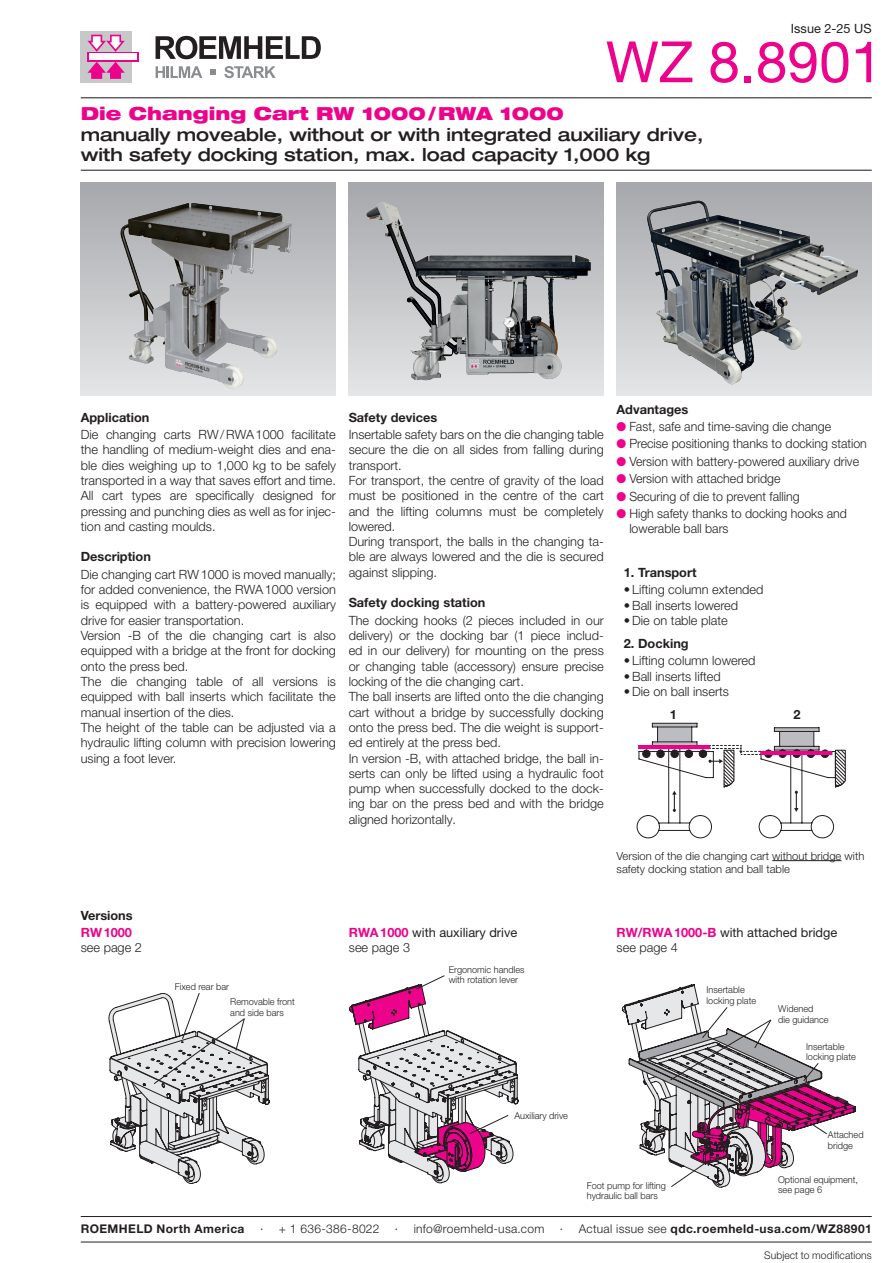
<style>
.page{position:relative;width:893px;height:1263px;background:#fff}
.page>*{position:absolute;margin:0;border:0;box-sizing:border-box;transform-origin:0 0}
.t1{font:57px "Helvetica Neue LT Pro";color:#ed028c}
.t2{font:500 expanded 18px/20.2px "Helvetica Neue LT Pro";color:#231f20}
.t3{font:900 expanded 18px "Helvetica Neue LT Pro";color:#ed028c}
.t4{font:300 12.75px/15.3px "Helvetica Neue LT Pro";color:#231f20}
.t5{font:700 12.75px "Helvetica Neue LT Pro";color:#231f20}
.t6{font:12.75px/15.3px "Helvetica Neue LT Pro";color:#231f20}
.t7{font:700 12.75px "Helvetica Neue LT Pro";color:#ed028c}
.t8{font:700 12px "Helvetica Neue LT Pro";letter-spacing:.035em;color:#231f20}
.t9{font:300 12px "Helvetica Neue LT Pro";letter-spacing:.025em;color:#231f20}
.t10{font:300 11.25px/13.5px "Helvetica Neue LT Pro";color:#231f20}
.t11{font:300 10.5px "Helvetica Neue LT Pro";letter-spacing:.01em;color:#231f20}
.t12{font:300 9.45px/10.5px "Helvetica Neue LT Pro";color:#231f20}
.s1{color:#ed028c}
.s2{font-weight:700;color:#ed028c}
.s3{font-weight:300}
</style>
<div class="page">
<hr style="left:81px;top:170px;width:791px;height:1px;background:#231f20">
<hr style="left:81px;top:97px;width:791px;height:1px;background:#231f20">
<div style="left:81px;top:31px;width:51px;height:52px;background:#c7c8ca"></div>
<svg style="left:87px;top:52px;width:52px;height:9px"></svg>
<div style="left:89px;top:54px;width:48px;height:6px;background:#fff"></div>
<svg style="left:87px;top:35px;width:38px;height:17px"></svg>
<svg style="left:87px;top:62px;width:38px;height:17px"></svg>
<svg style="left:156px;top:36px;width:165px;height:23px"></svg>
<svg style="left:156px;top:66px;width:46px;height:12px"></svg>
<svg style="left:224px;top:66px;width:52px;height:12px"></svg>
<svg style="left:210px;top:69px;width:6px;height:6px"></svg>
<div style="left:617px;top:183px;width:255px;height:212px;background:linear-gradient(to bottom,#a7a8ac,#e4e5e6)"></div>
<div style="left:81px;top:183px;width:255px;height:212px;background:linear-gradient(to bottom,#a7a8ac,#e4e5e6)"></div>
<div style="left:349px;top:183px;width:255px;height:212px;background:linear-gradient(to bottom,#a7a8ac,#e4e5e6)"></div>
<img style="left:116px;top:183px;width:179px;height:211px">
<img style="left:629px;top:183px;width:240px;height:208px">
<img style="left:354px;top:185px;width:250px;height:210px">
<svg style="left:637px;top:723px;width:209px;height:115px"></svg>
<svg style="left:622px;top:984px;width:234px;height:204px"></svg>
<svg style="left:349px;top:975px;width:170px;height:208px"></svg>
<svg style="left:108px;top:993px;width:162px;height:191px"></svg>
<hr style="left:772px;top:860px;width:69px;height:1px;background:#231f20">
<hr style="left:81px;top:1242px;width:791px;height:1px;background:#231f20">
<hr style="left:81px;top:1216px;width:791px;height:1px;background:#231f20">
<p class="t6" style="left:791px;top:20px;width:82px">Issue 2-25 US</p>
<h1 class="t1" style="left:606px;top:27px;width:278px">WZ 8.8901</h1>
<h2 class="t3" style="left:81px;top:102px;width:485px">Die Changing Cart RW 1000/RWA 1000</h2>
<h2 class="t2" style="left:81px;top:123px;width:624px">manually moveable, without or with integrated auxiliary drive, with safety docking station, max. load capacity 1,000 kg</h2>
<p class="t5" style="left:617px;top:401px;width:73px">Advantages</p>
<p class="t4" style="left:617px;top:418px;width:216px"><span class="s1">●</span> Fast, safe and time-saving die change</p>
<p class="t4" style="left:617px;top:436px;width:252px"><span class="s1">●</span> Precise positioning thanks to docking station</p>
<p class="t4" style="left:617px;top:453px;width:244px"><span class="s1">●</span> Version with battery-powered auxiliary drive</p>
<p class="t4" style="left:617px;top:471px;width:165px"><span class="s1">●</span> Version with attached bridge</p>
<p class="t4" style="left:617px;top:488px;width:184px"><span class="s1">●</span> Securing of die to prevent falling</p>
<p class="t4" style="left:629px;top:506px;width:219px;text-indent:-13px"><span class="s1">●</span> High safety thanks to docking hooks and lowerable ball bars</p>
<p class="t5" style="left:349px;top:409px;width:90px">Safety devices</p>
<p class="t4" style="left:349px;top:427px;width:257px">Insertable safety bars on the die changing table secure the die on all sides from falling during transport.<br>For transport, the centre of gravity of the load must be positioned in the centre of the cart and the lifting columns must be completely lowered.<br>During transport, the balls in the changing ta&shy;ble are always lowered and the die is secured against slipping.</p>
<p class="t5" style="left:349px;top:595px;width:138px">Safety docking station</p>
<p class="t4" style="left:349px;top:612px;width:257px">The docking hooks (2 pieces included in our delivery) or the docking bar (1 piece includ&shy;ed in our delivery) for mounting on the press or changing table (accessory) ensure precise locking of the die changing cart.<br>The ball inserts are lifted onto the die changing cart without a bridge by successfully docking onto the press bed. The die weight is support&shy;ed entirely at the press bed.<br>In version -B, with attached bridge, the ball in&shy;serts can only be lifted using a hydraulic foot pump when successfully docked to the dock&shy;ing bar on the press bed and with the bridge aligned horizontally.</p>
<p class="t5" style="left:81px;top:409px;width:70px">Application</p>
<p class="t4" style="left:81px;top:427px;width:257px;text-align:justify">Die changing carts RW/RWA1000 facilitate the handling of medium-weight dies and ena&shy;ble dies weighing up to 1,000 kg to be safely transported in a way that saves effort and time.<br>All cart types are specifically designed for pressing and punching dies as well as for injec&shy;tion and casting moulds.</p>
<p class="t5" style="left:81px;top:549px;width:72px">Description</p>
<p class="t4" style="left:81px;top:566px;width:257px">Die changing cart RW1000 is moved manually; for added convenience, the RWA1000 version is equipped with a battery-powered auxiliary drive for easier transportation.<br>Version -B of the die changing cart is also equipped with a bridge at the front for docking onto the press bed.<br>The die changing table of all versions is equipped with ball inserts which facilitate the manual insertion of the dies.<br>The height of the table can be adjusted via a hydraulic lifting column with precision lowering using a foot lever.</p>
<p class="t5" style="left:624px;top:564px;width:74px">1. Transport</p>
<p class="t4" style="left:624px;top:582px;width:141px">• Lifting column extended</p>
<p class="t4" style="left:624px;top:597px;width:116px">• Ball inserts lowered</p>
<p class="t4" style="left:624px;top:612px;width:106px">• Die on table plate</p>
<p class="t5" style="left:624px;top:636px;width:67px">2. Docking</p>
<p class="t4" style="left:624px;top:653px;width:133px">• Lifting column lowered</p>
<p class="t4" style="left:624px;top:668px;width:99px">• Ball inserts lifted</p>
<p class="t4" style="left:624px;top:683px;width:107px">• Die on ball inserts</p>
<p class="t5" style="left:670px;top:707px;width:9px">1</p>
<p class="t5" style="left:793px;top:707px;width:9px">2</p>
<p class="t5" style="left:81px;top:907px;width:53px">Versions</p>
<p class="t7" style="left:81px;top:925px;width:53px">RW1000</p>
<p class="t4" style="left:81px;top:940px;width:63px">see page 2</p>
<p class="t12" style="left:175px;top:981px;width:56px">Fixed rear bar</p>
<p class="t12" style="left:230px;top:997px;width:66px">Removable front and side bars</p>
<p class="t10" style="left:617px;top:848px;width:249px">Version of the die changing cart without bridge with safety docking station and ball table</p>
<p class="t6" style="left:349px;top:925px;width:170px"><span class="s2">RWA1000</span> with auxiliary drive <span class="s3">see page 3</span></p>
<p class="t6" style="left:617px;top:925px;width:222px"><span class="s2">RW/RWA1000-B</span> with attached bridge <span class="s3">see page 4</span></p>
<p class="t12" style="left:449px;top:964px;width:77px">Ergonomic handles with rotation lever</p>
<p class="t12" style="left:514px;top:1110px;width:55px">Auxiliary drive</p>
<p class="t12" style="left:587px;top:1180px;width:81px">Foot pump for lifting hydraulic ball bars</p>
<p class="t12" style="left:707px;top:984px;width:51px">Insertable locking plate</p>
<p class="t12" style="left:778px;top:1004px;width:52px">Widened<br>die guidance</p>
<p class="t12" style="left:806px;top:1041px;width:51px">Insertable locking plate</p>
<p class="t12" style="left:828px;top:1129px;width:37px">Attached bridge</p>
<p class="t12" style="left:778px;top:1174px;width:81px">Optional equipment, see page 6</p>
<p class="t8" style="left:81px;top:1222px;width:165px">ROEMHELD North America</p>
<p class="t9" style="left:260px;top:1222px;width:121px">· + 1 636-386-8022</p>
<p class="t9" style="left:395px;top:1222px;width:151px">· info@roemheld-usa.com</p>
<p class="t8" style="left:560px;top:1222px;width:313px"><span class="s3">· Actual issue see</span> qdc.roemheld-usa.com/WZ88901</p>
<p class="t11" style="left:764px;top:1248px;width:109px">Subject to modifications</p>
</div>
